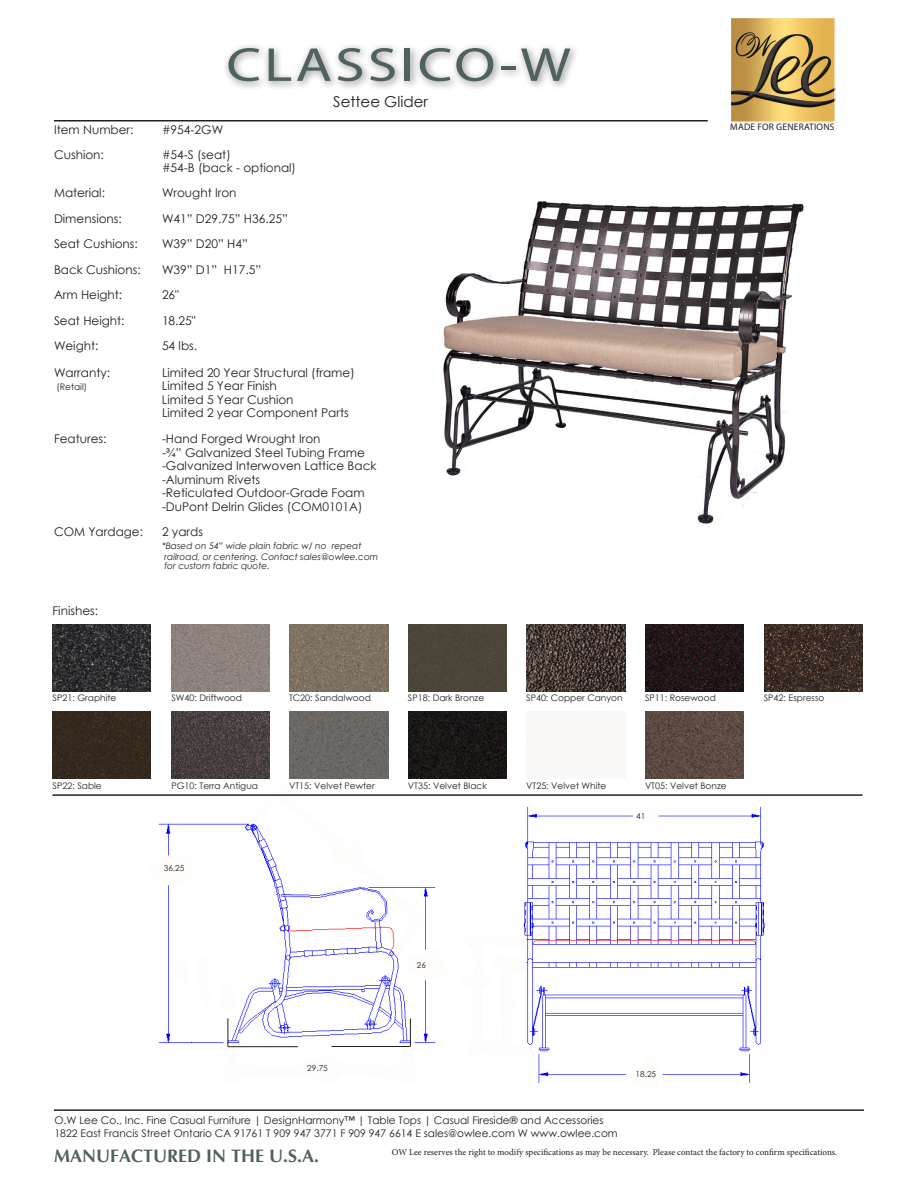
<style>
.page{position:relative;width:918px;height:1188px;background:#fff}
.page>*{position:absolute;margin:0;border:0;box-sizing:border-box;transform-origin:0 0}
.t1{font:48px "Myriad Pro";letter-spacing:.05em;color:#516161;scale:1.25 1}
.t2{font:700 18px "Optima";color:#516161}
.t3{font:15px "Century Gothic";color:#231f20}
.Bullet{font:12px/13.5px "Century Gothic";color:#231f20}
.t4{font:10.5px "Century Gothic";color:#231f20}
.t5{font:9.45px "Myriad Pro";letter-spacing:.02em;color:#231f20}
.t6{font:9px "Century Gothic";color:#231f20}
.t7{font:9px "Minion Pro";color:#231f20}
.t8{font:italic 9px/8.2px "Century Gothic";color:#231f20}
.Fractions{font:8.25px "Century Gothic";color:#231f20}
</style>
<div class="page">
<img style="left:431px;top:201px;width:373px;height:323px">
<img style="left:158px;top:823px;width:278px;height:225px">
<img style="left:732px;top:19px;width:102px;height:102px">
<div style="left:730px;top:17px;width:106px;height:106px;border:1px solid #fff"></div>
<hr style="left:54px;top:120px;width:654px;height:2px;background:#231f20">
<hr style="left:54px;top:1109px;width:810px;height:2px;background:#231f20">
<img style="left:523px;top:806px;width:243px;height:277px">
<div style="left:222px;top:42px;width:358px;height:49px;background:#231f20;opacity:.5"></div>
<svg style="left:228px;top:1018px;width:1px;height:28px"></svg>
<hr style="left:228px;top:1046px;width:70px;height:1px;background:#231f20">
<hr style="left:332px;top:1046px;width:78px;height:1px;background:#231f20">
<svg style="left:410px;top:1018px;width:1px;height:28px"></svg>
<hr style="left:52px;top:794px;width:810px;height:2px;background:#231f20">
<img style="left:52px;top:624px;width:99px;height:67px">
<img style="left:171px;top:624px;width:99px;height:67px">
<img style="left:290px;top:624px;width:98px;height:67px">
<div style="left:408px;top:624px;width:99px;height:67px;background:#4b4639"></div>
<img style="left:527px;top:624px;width:98px;height:67px">
<img style="left:645px;top:624px;width:99px;height:67px">
<img style="left:764px;top:624px;width:98px;height:67px">
<img style="left:52px;top:712px;width:99px;height:67px">
<img style="left:171px;top:712px;width:99px;height:67px">
<img style="left:290px;top:712px;width:98px;height:67px">
<img style="left:408px;top:712px;width:99px;height:67px">
<img style="left:645px;top:712px;width:99px;height:67px">
<p class="t1" style="left:226px;top:35px;width:277px">CLASSICO-W</p>
<p class="t3" style="left:333px;top:92px;width:96px">Settee Glider</p>
<p class="Bullet" style="left:54px;top:122px;width:81px">Item Number:</p>
<p class="Bullet" style="left:162px;top:122px;width:63px">#954-2GW</p>
<p class="Bullet" style="left:54px;top:148px;width:51px">Cushion:</p>
<p class="Bullet" style="left:162px;top:148px;width:70px">#54-S (seat)</p>
<p class="Bullet" style="left:162px;top:160px;width:136px">#54-B (back - optional)</p>
<p class="Bullet" style="left:54px;top:186px;width:53px">Material:</p>
<p class="Bullet" style="left:162px;top:186px;width:76px">Wrought Iron</p>
<p class="Bullet" style="left:54px;top:211px;width:69px">Dimensions:</p>
<p class="Bullet" style="left:162px;top:211px;width:127px">W41” D29.75” H36.25”</p>
<p class="Bullet" style="left:54px;top:237px;width:85px">Seat Cushions:</p>
<p class="Bullet" style="left:162px;top:237px;width:87px">W39” D20” H4”</p>
<p class="Bullet" style="left:54px;top:262px;width:88px">Back Cushions:</p>
<p class="Bullet" style="left:162px;top:262px;width:101px">W39” D1” H17.5”</p>
<p class="Bullet" style="left:54px;top:288px;width:70px">Arm Height:</p>
<p class="Bullet" style="left:162px;top:288px;width:19px">26"</p>
<p class="Bullet" style="left:54px;top:313px;width:72px">Seat Height:</p>
<p class="Bullet" style="left:162px;top:313px;width:35px">18.25"</p>
<p class="Bullet" style="left:54px;top:339px;width:46px">Weight:</p>
<p class="Bullet" style="left:162px;top:339px;width:37px">54 lbs.</p>
<p class="Bullet" style="left:54px;top:365px;width:58px">Warranty:</p>
<p class="t6" style="left:56px;top:380px;width:32px">(Retail)</p>
<p class="Bullet" style="left:162px;top:365px;width:194px">Limited 20 Year Structural (frame)<br>Limited 5 Year Finish<br>Limited 5 Year Cushion<br>Limited 2 year Component Parts</p>
<p class="Bullet" style="left:54px;top:432px;width:54px">Features:</p>
<p class="Bullet" style="left:162px;top:432px;width:160px">-Hand Forged Wrought Iron</p>
<p class="Bullet" style="left:162px;top:445px;width:204px">-¾” Galvanized Steel Tubing Frame</p>
<p class="Bullet" style="left:162px;top:459px;width:216px">-Galvanized Interwoven Lattice Back</p>
<p class="Bullet" style="left:162px;top:472px;width:100px">-Aluminum Rivets</p>
<p class="Bullet" style="left:162px;top:486px;width:204px">-Reticulated Outdoor-Grade Foam</p>
<p class="Bullet" style="left:162px;top:499px;width:202px">-DuPont Delrin Glides (COM0101A)</p>
<p class="Bullet" style="left:54px;top:525px;width:91px">COM Yardage:</p>
<p class="Bullet" style="left:162px;top:525px;width:43px">2 yards</p>
<p class="t8" style="left:162px;top:541px;width:201px">*Based on 54” wide plain fabric w/ no repeat</p>
<p class="t8" style="left:164px;top:553px;width:215px">railroad, or centering. Contact sales@owlee.com for custom fabric quote.</p>
<p class="Bullet" style="left:52px;top:603px;width:47px">Finishes:</p>
<p class="t5" style="left:730px;top:121px;width:106px">MADE FOR GENERATIONS</p>
<p class="t6" style="left:53px;top:691px;width:65px">SP21: Graphite</p>
<p class="t6" style="left:171px;top:691px;width:72px">SW40: Driftwood</p>
<p class="t6" style="left:289px;top:691px;width:83px">TC20: Sandalwood</p>
<p class="t6" style="left:408px;top:691px;width:78px">SP18: Dark Bronze</p>
<p class="t6" style="left:526px;top:691px;width:98px">SP40: Copper Canyon</p>
<p class="t6" style="left:645px;top:691px;width:72px">SP11: Rosewood</p>
<p class="t6" style="left:764px;top:691px;width:62px">SP42: Espresso</p>
<p class="t6" style="left:53px;top:779px;width:51px">SP22: Sable</p>
<p class="t6" style="left:171px;top:779px;width:88px">PG10: Terra Antigua</p>
<p class="t6" style="left:289px;top:779px;width:87px">VT15: Velvet Pewter</p>
<p class="t6" style="left:408px;top:779px;width:80px">VT35: Velvet Black</p>
<p class="t6" style="left:526px;top:779px;width:82px">VT25: Velvet White</p>
<p class="t6" style="left:645px;top:779px;width:83px">VT05: Velvet Bonze</p>
<p class="Fractions" style="left:164px;top:862px;width:22px">36.25</p>
<p class="Fractions" style="left:307px;top:1062px;width:22px">29.75</p>
<p class="Fractions" style="left:417px;top:959px;width:11px">26</p>
<p class="Fractions" style="left:636px;top:810px;width:11px">41</p>
<p class="Fractions" style="left:636px;top:1068px;width:22px">18.25</p>
<p class="t4" style="left:54px;top:1113px;width:551px">O.W Lee Co., Inc. Fine Casual Furniture | DesignHarmony™ | Table Tops | Casual Fireside® and Accessories</p>
<p class="t4" style="left:54px;top:1126px;width:565px">1822 East Francis Street Ontario CA 91761 T 909 947 3771 F 909 947 6614 E sales@owlee.com W www.owlee.com</p>
<p class="t7" style="left:392px;top:1146px;width:447px">OW Lee reserves the right to modify specifications as may be necessary. Please contact the factory to confirm specifications.</p>
<p class="t2" style="left:54px;top:1146px;width:267px">MANUFACTURED IN THE U.S.A.</p>
</div>
